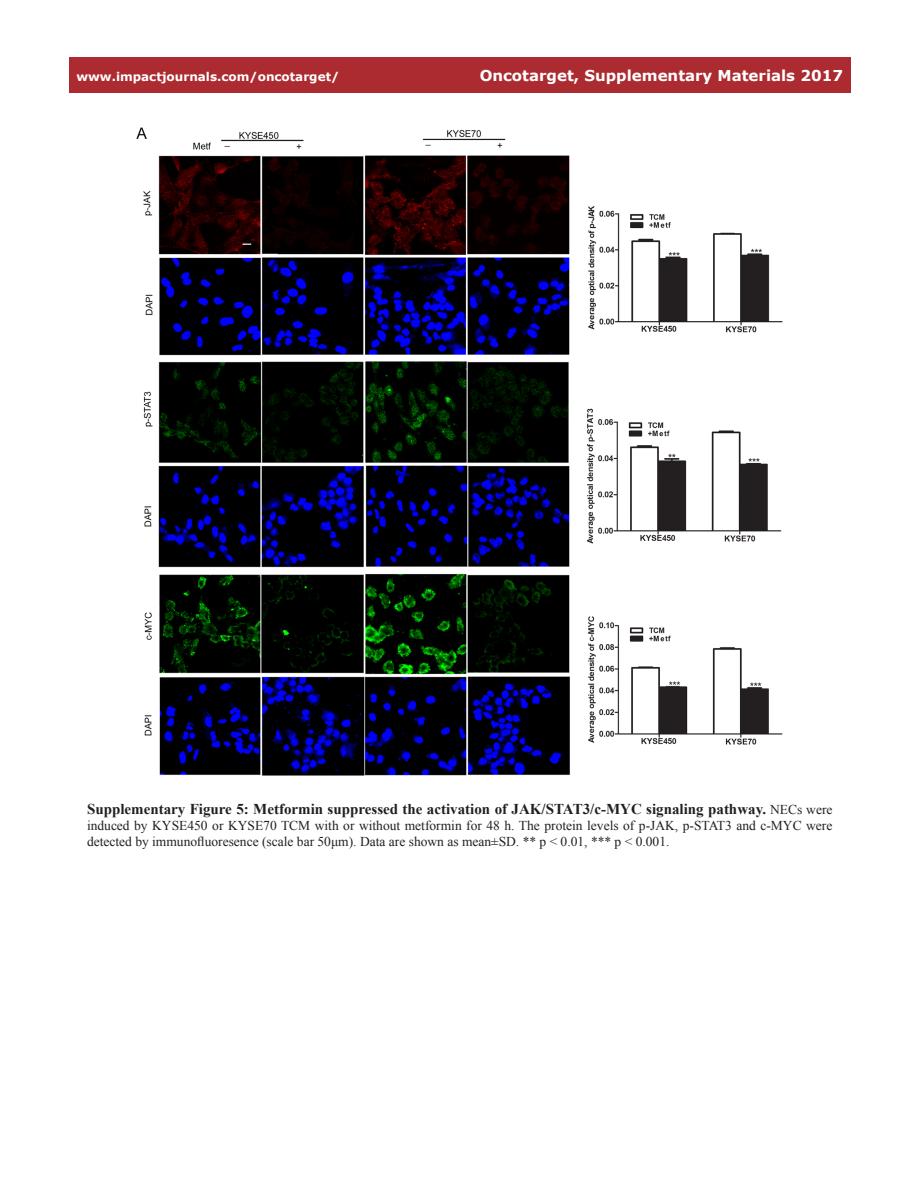
<style>
.page{position:relative;width:918px;height:1188px;background:#fff}
.page>*{position:absolute;margin:0;border:0;box-sizing:border-box;transform-origin:0 0}
.figuretext{font:700 15px "Times New Roman";color:#231f20}
.t1{font:700 15px "Verdana";color:#fff}
.figuretext-2{font:13.5px/16.2px "Times New Roman";color:#231f20}
.t2{font:700 12px "Verdana";color:#fff}
.s1{font-weight:400;font-size:13.5px}
</style>
<div class="page">
<div style="left:69px;top:57px;width:781px;height:36px;background:#ac2b31"></div>
<img style="left:136px;top:127px;width:647px;height:649px">
<p class="t2" style="left:76px;top:68px;width:264px">www.impactjournals.com/oncotarget/</p>
<p class="t1" style="left:480px;top:65px;width:365px">Oncotarget, Supplementary Materials 2017</p>
<p class="figuretext" style="left:87px;top:798px;width:747px">Supplementary Figure 5: Metformin suppressed the activation of JAK/STAT3/c-MYC signaling pathway. <span class="s1">NECs were</span></p>
<p class="figuretext-2" style="left:87px;top:817px;width:747px">induced by KYSE450 or KYSE70 TCM with or without metformin for 48 h. The protein levels of p-JAK, p-STAT3 and c-MYC were detected by immunofluoresence (scale bar 50μm). Data are shown as mean±SD. ** p &lt; 0.01, *** p &lt; 0.001.</p>
</div>
